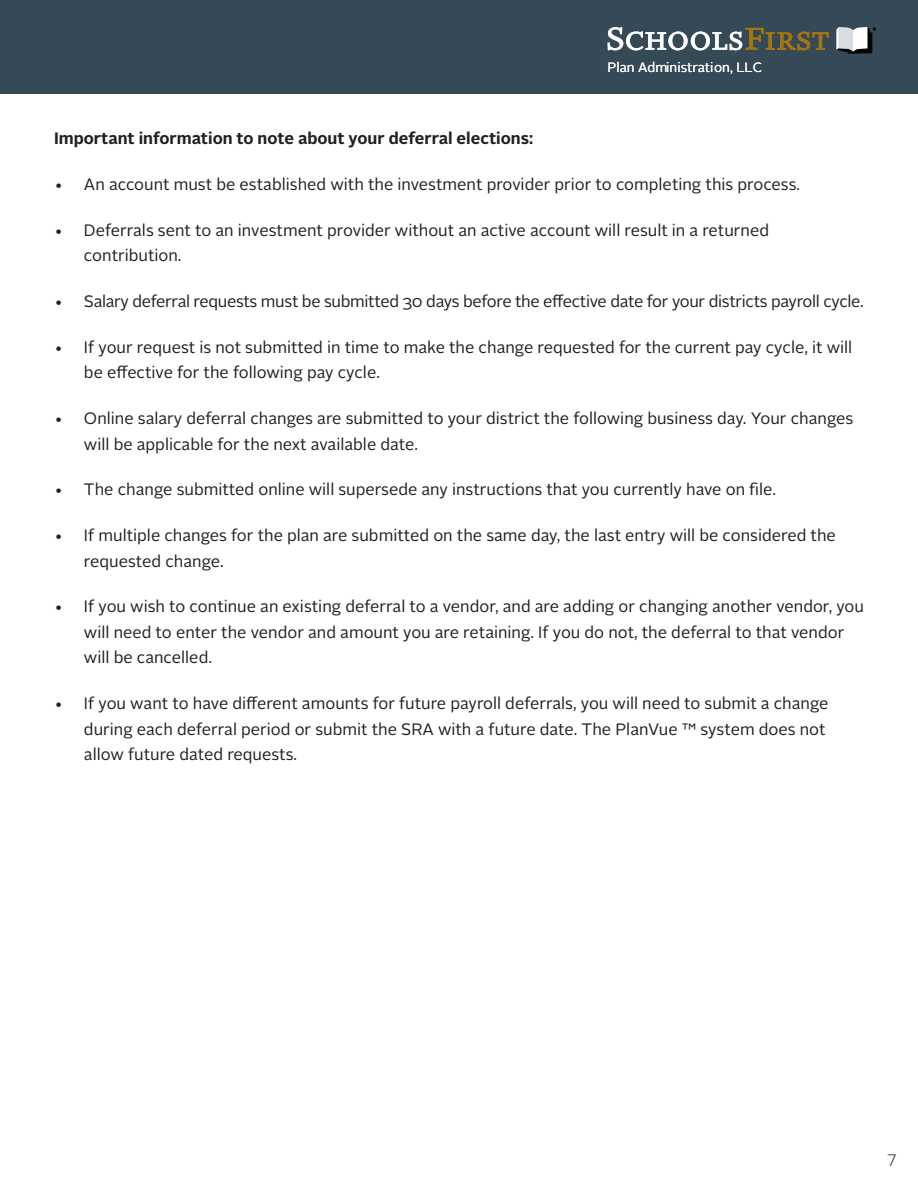
<style>
.page{position:relative;width:918px;height:1188px;background:#fff}
.page>*{position:absolute;margin:0;border:0;box-sizing:border-box;transform-origin:0 0}
.Body_Text_2{font:16.5px/25.5px "Alright Sans";color:#231f20}
.Body_Text_2-2{font:16.5px "Alright Sans";letter-spacing:-.02em;color:#231f20}
.t1{font:700 16.5px "Alright Sans";color:#231f20}
.t2{font:300 16.5px "Alright Sans";color:#231f20}
.t3{font:13.5px "Alright Sans";color:#fff}
</style>
<div class="page">
<div style="left:0;top:0;width:918px;height:94px;background:#364956"></div>
<svg style="left:608px;top:27px;width:221px;height:23px"></svg>
<svg style="left:837px;top:27px;width:39px;height:27px"></svg>
<p class="t3" style="left:608px;top:59px;width:156px">Plan Administration, LLC</p>
<p class="t1" style="left:54px;top:127px;width:481px">Important information to note about your deferral elections:</p>
<p class="Body_Text_2" style="left:54px;top:172px;width:748px">• An account must be established with the investment provider prior to completing this process.</p>
<p class="Body_Text_2" style="left:84px;top:218px;width:687px;text-indent:-30px">• Deferrals sent to an investment provider without an active account will result in a returned contribution.</p>
<p class="Body_Text_2-2" style="left:54px;top:290px;width:811px">• Salary deferral requests must be submitted 30 days before the effective date for your districts payroll cycle.</p>
<p class="Body_Text_2" style="left:84px;top:335px;width:770px;text-indent:-30px">• If your request is not submitted in time to make the change requested for the current pay cycle, it will be effective for the following pay cycle.</p>
<p class="Body_Text_2" style="left:84px;top:406px;width:771px;text-indent:-30px">• Online salary deferral changes are submitted to your district the following business day. Your changes will be applicable for the next available date.</p>
<p class="Body_Text_2" style="left:54px;top:477px;width:724px">• The change submitted online will supersede any instructions that you currently have on file.</p>
<p class="Body_Text_2" style="left:84px;top:523px;width:753px;text-indent:-30px">• If multiple changes for the plan are submitted on the same day, the last entry will be considered the requested change.</p>
<p class="Body_Text_2" style="left:84px;top:594px;width:782px;text-indent:-30px">• If you wish to continue an existing deferral to a vendor, and are adding or changing another vendor, you will need to enter the vendor and amount you are retaining. If you do not, the deferral to that vendor will be cancelled.</p>
<p class="Body_Text_2" style="left:84px;top:691px;width:746px;text-indent:-30px">• If you want to have different amounts for future payroll deferrals, you will need to submit a change during each deferral period or submit the SRA with a future date. The PlanVue ™ system does not allow future dated requests.</p>
<p class="t2" style="left:887px;top:1150px;width:11px">7</p>
</div>
